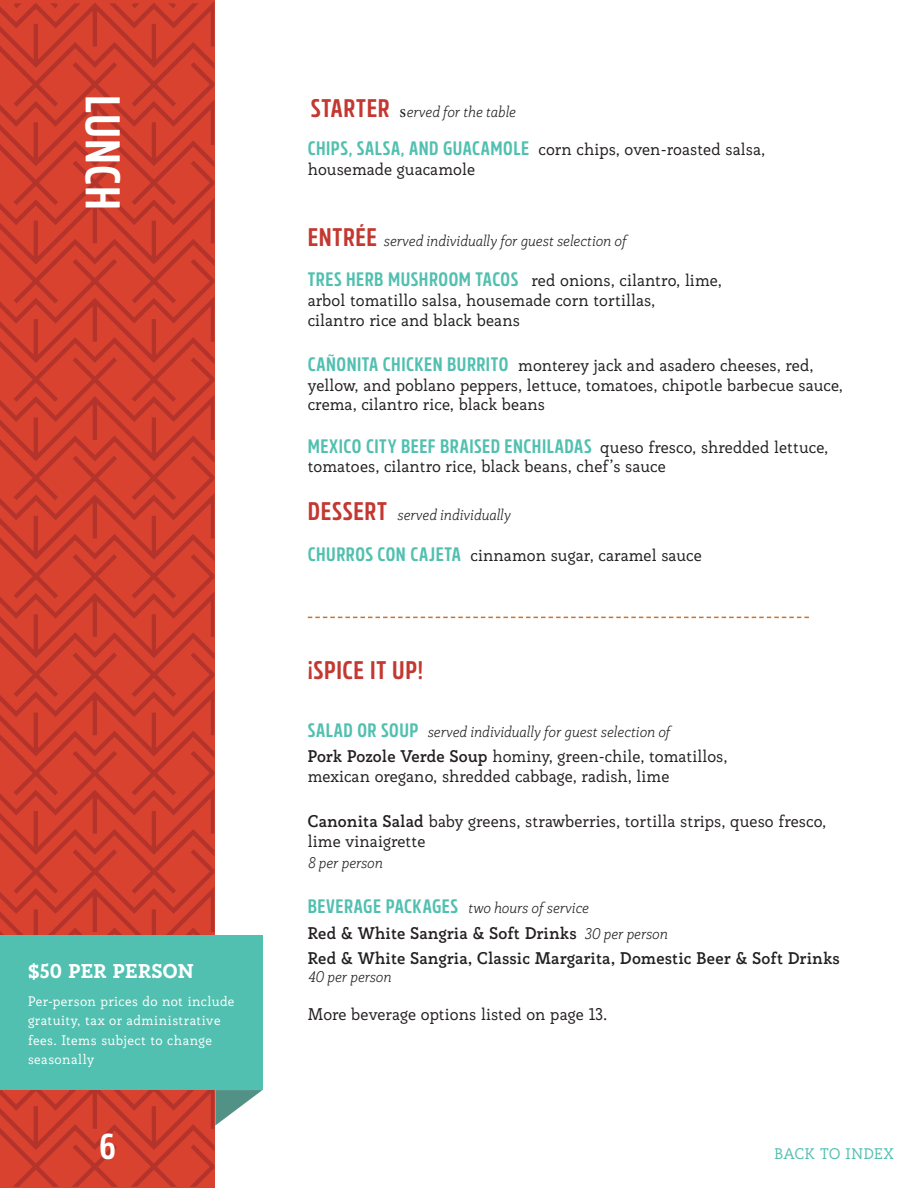
<style>
.page{position:relative;width:918px;height:1188px;background:#fff}
.page>*{position:absolute;margin:0;border:0;box-sizing:border-box;transform-origin:0 0}
.t1{font:700 48.75px "Rockeby Cd";letter-spacing:.02em;color:#fff}
.t2{font:700 36px "Rockeby Cd";color:#fff}
.t3{font:700 25.5px "Rockeby Cd";letter-spacing:.025em;color:#c33831}
.t4{font:700 19.5px "Rockeby Cd";letter-spacing:.025em;color:#51c0b0}
.t5{font:800 19.5px "Rogliano";letter-spacing:.015em;color:#fff}
.t6{font:16.5px/19.8px "Rogliano";color:#231f20}
.t7{font:700 16.5px "Rogliano";color:#231f20}
.t8{font:italic 300 15px "Rogliano";color:#231f20}
.t9{font:15px "Rogliano";letter-spacing:.03em;color:#51c0b0}
.t10{font:13.5px/19.5px "Rogliano";letter-spacing:.03em;color:#fff}
.s1{font-family:"Rockeby Cd";font-weight:700;font-style:normal;font-size:25.5px;color:#c33831}
.s2{font-family:"Minion Pro";font-weight:400;font-style:normal;font-size:18px}
.s3{font-family:"Rockeby Cd";font-weight:700;font-size:19.5px;color:#51c0b0}
.s4{font-family:"Rogliano";font-weight:400;font-size:16.5px;color:#231f20}
.s5{font-family:"Rockeby Cd";font-weight:700;font-style:normal;font-size:19.5px;color:#51c0b0}
.s6{font-weight:700}
.s7{font-weight:300;font-style:italic;font-size:15px}
</style>
<div class="page">
<svg style="left:0;top:1px;width:214px;height:1186px;background:#cf3e2d"></svg>
<div style="left:0;top:935px;width:262px;height:155px;background:#51c0b0"></div>
<svg style="left:215px;top:1090px;width:47px;height:36px"></svg>
<svg style="left:308px;top:617px;width:501px;height:1px"></svg>
<p class="t1" style="left:131px;top:95px;width:116px;rotate:90deg">LUNCH</p>
<p class="t5" style="left:28px;top:958px;width:167px">$50 PER PERSON</p>
<p class="t10" style="left:28px;top:991px;width:208px">Per-person prices do not include gratuity, tax or administrative fees. Items subject to change seasonally</p>
<p class="t2" style="left:99px;top:1125px;width:18px">6</p>
<p class="t8" style="left:311px;top:102px;width:206px"><span class="s1">STARTER</span> <span class="s2">s</span>erved for the table</p>
<p class="t6" style="left:308px;top:140px;width:459px"><span class="s3">CHIPS, SALSA, AND GUACAMOLE</span> corn chips, oven-roasted salsa, housemade guacamole</p>
<p class="t8" style="left:308px;top:231px;width:320px"><span class="s1">ENTRÉE</span> served individually for guest selection of</p>
<p class="t6" style="left:308px;top:270px;width:416px"><span class="s3">TRES HERB MUSHROOM TACOS</span> red onions, cilantro, lime, arbol tomatillo salsa, housemade corn tortillas,<br>cilantro rice and black beans</p>
<p class="t6" style="left:308px;top:355px;width:537px"><span class="s3">CAÑONITA CHICKEN BURRITO</span> monterey jack and asadero cheeses, red, yellow, and poblano peppers, lettuce, tomatoes, chipotle barbecue sauce, crema, cilantro rice, black beans</p>
<p class="t4" style="left:308px;top:434px;width:522px">MEXICO CITY BEEF BRAISED ENCHILADAS <span class="s4">queso fresco, shredded lettuce,</span></p>
<p class="t6" style="left:308px;top:456px;width:360px">tomatoes, cilantro rice, black beans, chef’s sauce</p>
<p class="t8" style="left:308px;top:505px;width:204px"><span class="s1">DESSERT</span> served individually</p>
<p class="t6" style="left:308px;top:545px;width:396px"><span class="s3">CHURROS CON CAJETA</span> cinnamon sugar, caramel sauce</p>
<p class="t3" style="left:308px;top:655px;width:117px">¡SPICE IT UP!</p>
<p class="t8" style="left:308px;top:722px;width:364px"><span class="s5">SALAD OR SOUP</span> served individually for guest selection of</p>
<p class="t6" style="left:308px;top:746px;width:421px"><span class="s6">Pork Pozole Verde Soup</span> hominy, green-chile, tomatillos, mexican oregano, shredded cabbage, radish, lime</p>
<p class="t6" style="left:308px;top:811px;width:520px"><span class="s6">Canonita Salad</span> baby greens, strawberries, tortilla strips, queso fresco, lime vinaigrette</p>
<p class="t8" style="left:308px;top:853px;width:76px">8 per person</p>
<p class="t8" style="left:308px;top:898px;width:282px"><span class="s5">BEVERAGE PACKAGES</span> two hours of service</p>
<p class="t7" style="left:308px;top:922px;width:361px">Red &amp; White Sangria &amp; Soft Drinks <span class="s7">30 per person</span></p>
<p class="t7" style="left:308px;top:948px;width:534px">Red &amp; White Sangria, Classic Margarita, Domestic Beer &amp; Soft Drinks</p>
<p class="t8" style="left:308px;top:967px;width:85px">40 per person</p>
<p class="t6" style="left:308px;top:1004px;width:301px">More beverage options listed on page 13.</p>
<p class="t9" style="left:774px;top:1144px;width:121px">BACK TO INDEX</p>
</div>
